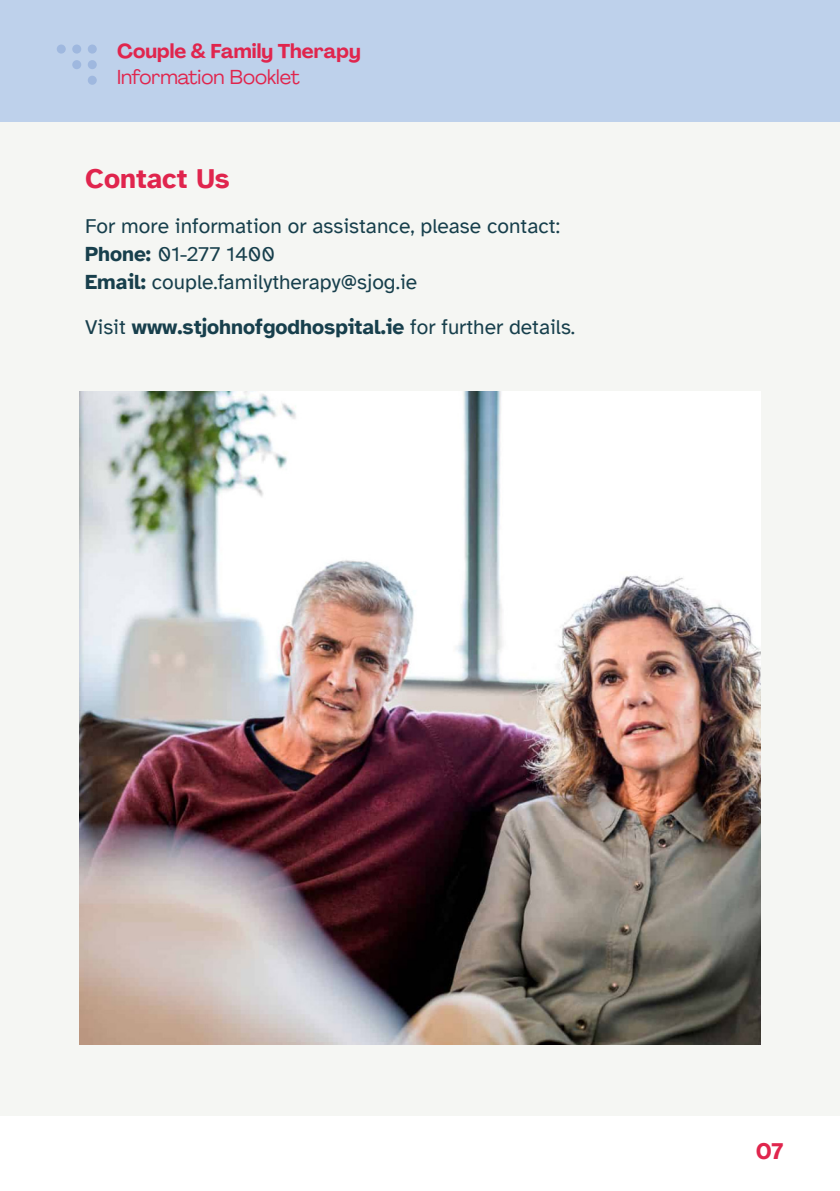
<style>
.page{position:relative;width:840px;height:1191px;background:#fff}
.page>*{position:absolute;margin:0;border:0;box-sizing:border-box;transform-origin:0 0}
.t1{font:700 28px "Atkinson Hyperlegible";color:#e0254d}
.t2{font:700 22px "Agrandir";color:#e0254d}
.t3{font:21px/28px "Atkinson Hyperlegible";color:#173f4c}
.t4{font:700 21px "Atkinson Hyperlegible";color:#173f4c}
.t5{font:700 20px "Agrandir";color:#e0254d}
.t6{font:20px "Agrandir";color:#e0254d}
.s1{font-weight:700}
.s2{font-weight:400}
</style>
<div class="page">
<div style="left:0;top:121px;width:839px;height:995px;background:#f5f6f3"></div>
<img style="left:79px;top:391px;width:681px;height:653px">
<div style="left:0;top:0;width:839px;height:121px;background:#bed1eb"></div>
<div style="left:88px;top:76px;width:9px;height:9px;background:#9fb8df;border-radius:50%"></div>
<div style="left:72px;top:60px;width:9px;height:9px;background:#9fb8df;border-radius:50%"></div>
<div style="left:88px;top:60px;width:9px;height:9px;background:#9fb8df;border-radius:50%"></div>
<div style="left:88px;top:45px;width:9px;height:9px;background:#9fb8df;border-radius:50%"></div>
<div style="left:72px;top:45px;width:9px;height:9px;background:#9fb8df;border-radius:50%"></div>
<div style="left:57px;top:45px;width:9px;height:9px;background:#9fb8df;border-radius:50%"></div>
<p class="t5" style="left:117px;top:39px;width:245px">Couple &amp; Family Therapy</p>
<p class="t6" style="left:117px;top:65px;width:184px">Information Booklet</p>
<p class="t1" style="left:85px;top:162px;width:146px">Contact Us</p>
<p class="t3" style="left:85px;top:212px;width:476px">For more information or assistance, please contact:<br><span class="s1">Phone:</span> 01-277 1400<br><span class="s1">Email:</span> couple.familytherapy@sjog.ie</p>
<p class="t4" style="left:85px;top:315px;width:491px"><span class="s2">Visit</span> www.stjohnofgodhospital.ie <span class="s2">for further details.</span></p>
<p class="t2" style="left:755px;top:1138px;width:29px">07</p>
</div>
